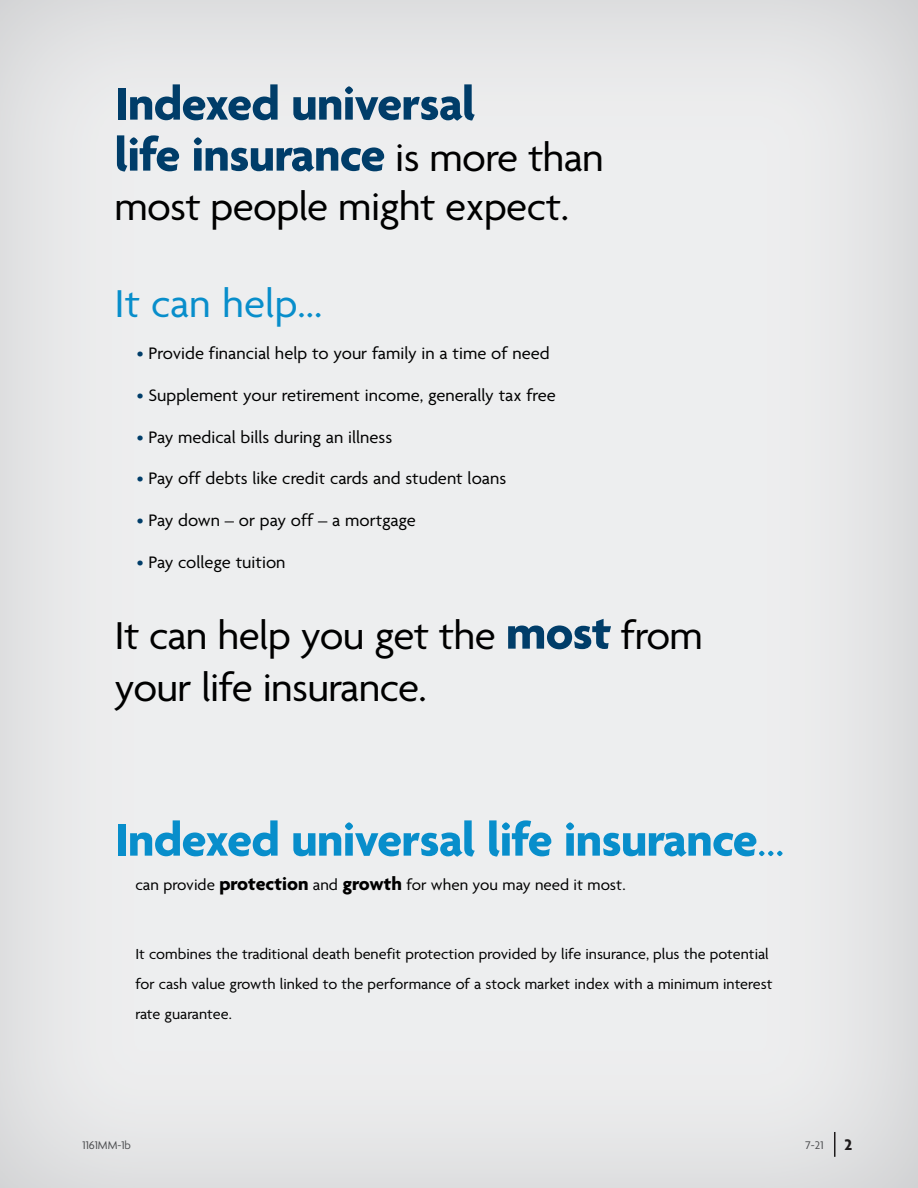
<style>
.page{position:relative;width:918px;height:1188px;background:#fff}
.page>*{position:absolute;margin:0;border:0;box-sizing:border-box;transform-origin:0 0}
.Subhead_1{font:700 49.5px/51px "Agenda";letter-spacing:-.015em;color:#003d69}
.Subhead_1-2{font:700 49.5px "Agenda";letter-spacing:-.015em;color:#088ecb}
.Subhead_1-3{font:42px/52.5px "Agenda";letter-spacing:-.015em;color:#000}
.Subhead_1-4{font:42px "Agenda";color:#088ecb}
.Subhead_1-5{font:18px "Agenda";color:#000}
.Subhead_1-6{font:16.5px "Agenda";color:#000}
.t1{font:700 16.5px "Agenda";color:#231f20}
.Subhead_1-7{font:15.75px/30px "Agenda";color:#000}
.t2{font:12px "Agenda";color:#57585a}
.s1{font-weight:400;font-size:42px;color:#000}
.s2{color:#003d69}
.s3{font-weight:700;font-size:49.5px;color:#003d69}
.s4{font-weight:400}
.s5{font-weight:700;font-size:19.5px}
</style>
<div class="page">
<div style="left:0;top:0;width:918px;height:1188px;background:linear-gradient(to right,#ebebec,#e9eaeb)"></div>
<p class="Subhead_1" style="left:114px;top:81px;width:491px">Indexed universal<br>life insurance <span class="s1">is more than</span></p>
<p class="Subhead_1-3" style="left:114px;top:183px;width:456px">most people might expect.</p>
<p class="Subhead_1-4" style="left:114px;top:281px;width:209px">It can help...</p>
<p class="Subhead_1-5" style="left:137px;top:343px;width:414px"><span class="s2">•</span> Provide financial help to your family in a time of need</p>
<p class="Subhead_1-5" style="left:137px;top:385px;width:420px"><span class="s2">•</span> Supplement your retirement income, generally tax free</p>
<p class="Subhead_1-5" style="left:137px;top:427px;width:257px"><span class="s2">•</span> Pay medical bills during an illness</p>
<p class="Subhead_1-5" style="left:137px;top:469px;width:371px"><span class="s2">•</span> Pay off debts like credit cards and student loans</p>
<p class="Subhead_1-5" style="left:137px;top:511px;width:281px"><span class="s2">•</span> Pay down – or pay off – a mortgage</p>
<p class="Subhead_1-5" style="left:137px;top:553px;width:150px"><span class="s2">•</span> Pay college tuition</p>
<p class="Subhead_1-3" style="left:114px;top:612px;width:590px">It can help you get the <span class="s3">most</span> from your life insurance.</p>
<p class="Subhead_1-2" style="left:114px;top:813px;width:672px">Indexed universal life insurance<span class="s4">...</span></p>
<p class="Subhead_1-6" style="left:135px;top:876px;width:492px">can provide <span class="s5">protection</span> and <span class="s5">growth</span> for when you may need it most.</p>
<p class="Subhead_1-7" style="left:135px;top:940px;width:638px">It combines the traditional death benefit protection provided by life insurance, plus the potential for cash value growth linked to the performance of a stock market index with a minimum interest rate guarantee.</p>
<p class="t2" style="left:83px;top:1139px;width:50px">1161MM-1b</p>
<p class="t2" style="left:806px;top:1139px;width:19px">7-21</p>
<p class="t1" style="left:844px;top:1136px;width:9px">2</p>
</div>
